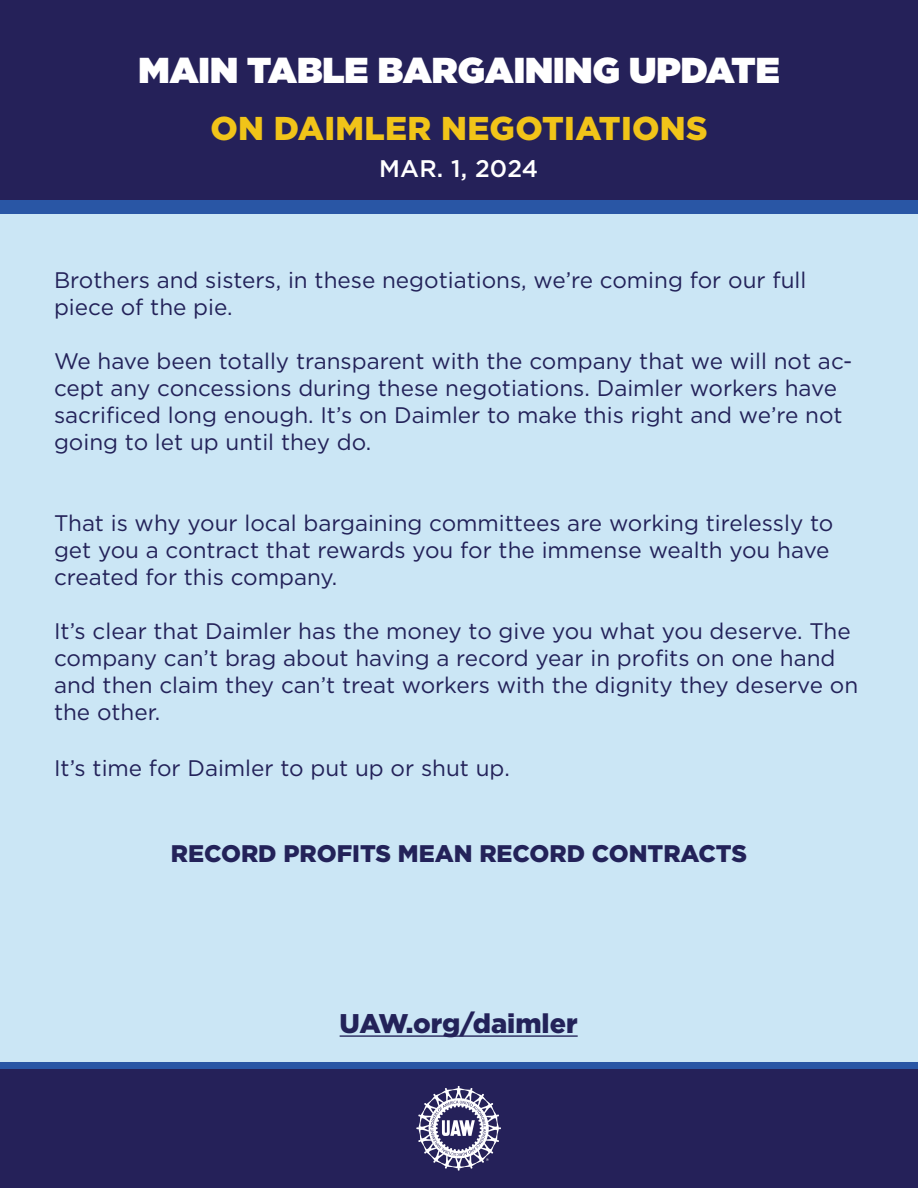
<style>
.page{position:relative;width:918px;height:1188px;background:#cbe6f5}
.page>*{position:absolute;margin:0;border:0;box-sizing:border-box;transform-origin:0 0}
.t1{font:900 36px "Gotham";color:#fff}
.t2{font:900 33px "Gotham";letter-spacing:.01em;color:#f1c419}
.t3{font:900 27px "Gotham";color:#232259}
.t4{font:900 24px "Gotham";color:#232259}
.t5{font:500 24px "Gotham";letter-spacing:.01em;color:#fff}
.t6{font:22.5px/27px "Gotham";color:#232259}
</style>
<div class="page">
<div style="left:0;top:0;width:918px;height:201px;background:#252159"></div>
<div style="left:0;top:1063px;width:918px;height:13px;background:#2956a5"></div>
<div style="left:0;top:201px;width:918px;height:13px;background:#2956a5"></div>
<div style="left:0;top:1069px;width:918px;height:119px;background:#252159"></div>
<svg style="left:416px;top:1086px;width:85px;height:85px"></svg>
<hr style="left:340px;top:1035px;width:238px;height:2px;background:#232259">
<p class="t1" style="left:139px;top:44px;width:643px">MAIN TABLE BARGAINING UPDATE</p>
<p class="t2" style="left:211px;top:106px;width:499px">ON DAIMLER NEGOTIATIONS</p>
<p class="t5" style="left:379px;top:152px;width:161px">MAR. 1, 2024</p>
<p class="t6" style="left:54px;top:266px;width:754px">Brothers and sisters, in these negotiations, we’re coming for our full piece of the pie.</p>
<p class="t6" style="left:54px;top:347px;width:800px">We have been totally transparent with the company that we will not ac&shy;cept any concessions during these negotiations. Daimler workers have sacrificed long enough. It’s on Daimler to make this right and we’re not going to let up until they do.</p>
<p class="t6" style="left:54px;top:509px;width:781px">That is why your local bargaining committees are working tirelessly to get you a contract that rewards you for the immense wealth you have created for this company.</p>
<p class="t6" style="left:54px;top:617px;width:806px">It’s clear that Daimler has the money to give you what you deserve. The company can’t brag about having a record year in profits on one hand and then claim they can’t treat workers with the dignity they deserve on the other.</p>
<p class="t6" style="left:54px;top:754px;width:457px">It’s time for Daimler to put up or shut up.</p>
<p class="t4" style="left:171px;top:837px;width:578px">RECORD PROFITS MEAN RECORD CONTRACTS</p>
<p class="t3" style="left:340px;top:1005px;width:240px">UAW.org/daimler</p>
</div>
